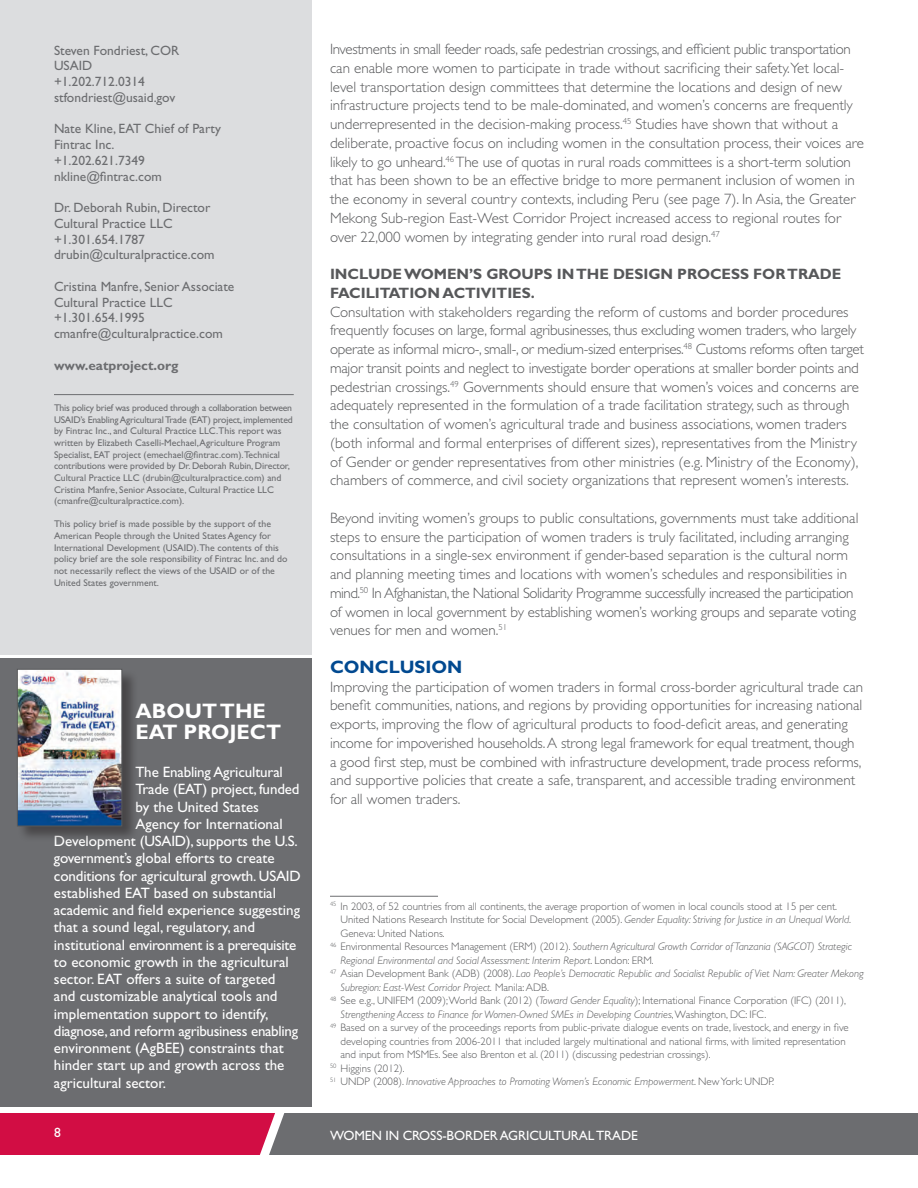
<style>
.page{position:relative;width:918px;height:1188px;background:#fff}
.page>*{position:absolute;margin:0;border:0;box-sizing:border-box;transform-origin:0 0}
.t1{font:700 21px/21px "Gill Sans Std";color:#fff}
.t2{font:700 18px "Gill Sans Std";color:#014990}
.t3{font:300 15px/18.8px "Gill Sans Std";color:#57585a}
.t4{font:15px "Gill Sans Std";color:#fff}
.t5{font:700 15px "Gill Sans Std";letter-spacing:-.005em;color:#57585a}
.t6{font:15px "Gill Sans Std";letter-spacing:-.02em;color:#fff}
.t7{font:13.5px/15.8px "Gill Sans Std";color:#6c6d70}
.t8{font:13.5px "Gill Sans Std";letter-spacing:-.01em;color:#fff}
.t9{font:700 13.5px "Gill Sans Std";color:#6c6d70}
.t10{font:300 10.8px "Gill Sans Std";color:#57585a}
.t11{font:italic 300 10.8px "Gill Sans Std";color:#57585a}
.t12{font:9.75px/11.6px "Gill Sans Std";color:#6c6d70}
.s1{font-style:italic}
.s2{font-style:normal}
</style>
<div class="page">
<svg style="left:0;top:1113px;width:918px;height:42px;background:#8b5264"></svg>
<hr style="left:330px;top:896px;width:108px;height:1px;background:#6c6d70">
<div style="left:0;top:0;width:312px;height:654px;background:#dcdddf"></div>
<div style="left:0;top:658px;width:312px;height:449px;background:#6c6d70"></div>
<hr style="left:54px;top:394px;width:240px;height:1px;background:#6c6d70">
<div style="left:18px;top:670px;width:121px;height:172px;background:#231f20;opacity:.5"></div>
<img style="left:19px;top:671px;width:101px;height:153px">
<div style="left:17px;top:669px;width:105px;height:157px;border:1px solid #57585a"></div>
<p class="t7" style="left:54px;top:42px;width:123px">Steven Fondriest, COR<br>USAID +1.202.712.0314 stfondriest@usaid.gov</p>
<p class="t7" style="left:54px;top:121px;width:169px">Nate Kline, EAT Chief of Party<br>Fintrac Inc.<br>+1.202.621.7349 nkline@fintrac.com</p>
<p class="t7" style="left:54px;top:200px;width:162px">Dr. Deborah Rubin, Director<br>Cultural Practice LLC +1.301.654.1787 drubin@culturalpractice.com</p>
<p class="t7" style="left:54px;top:279px;width:182px">Cristina Manfre, Senior Associate<br>Cultural Practice LLC +1.301.654.1995 cmanfre@culturalpractice.com</p>
<p class="t9" style="left:54px;top:357px;width:126px">WWW.EATPROJECT.ORG</p>
<p class="t12" style="left:54px;top:402px;width:240px">This policy brief was produced through a collaboration between USAID’s Enabling Agricultural Trade (EAT) project, implemented by Fintrac Inc., and Cultural Practice LLC.This report was written by Elizabeth Caselli-Mechael, Agriculture Program Specialist, EAT project (emechael@fintrac.com).Technical contributions were provided by Dr. Deborah Rubin, Director, Cultural Practice LLC (drubin@culturalpractice.com) and Cristina Manfre, Senior Associate, Cultural Practice LLC (cmanfre@culturalpractice.com).</p>
<p class="t12" style="left:54px;top:518px;width:235px">This policy brief is made possible by the support of the American People through the United States Agency for International Development (USAID).The contents of this policy brief are the sole responsibility of Fintrac Inc. and do not necessarily reflect the views of the USAID or of the United States government.</p>
<h1 class="t1" style="left:135px;top:700px;width:132px">ABOUT THE<br>EAT PROJECT</h1>
<p class="t4" style="left:135px;top:763px;width:149px">The Enabling Agricultural</p>
<p class="t4" style="left:135px;top:781px;width:166px">Trade (EAT) project, funded</p>
<p class="t4" style="left:135px;top:798px;width:125px">by the United States</p>
<p class="t4" style="left:135px;top:815px;width:149px">Agency for International</p>
<p class="t4" style="left:54px;top:832px;width:245px">Development (USAID), supports the U.S.</p>
<p class="t4" style="left:54px;top:850px;width:222px">government’s global efforts to create</p>
<p class="t4" style="left:54px;top:867px;width:240px">conditions for agricultural growth. USAID</p>
<p class="t4" style="left:54px;top:884px;width:223px">established EAT based on substantial</p>
<p class="t4" style="left:54px;top:901px;width:248px">academic and field experience suggesting</p>
<p class="t4" style="left:54px;top:919px;width:202px">that a sound legal, regulatory, and</p>
<p class="t4" style="left:54px;top:936px;width:244px">institutional environment is a prerequisite</p>
<p class="t4" style="left:54px;top:953px;width:236px">to economic growth in the agricultural</p>
<p class="t4" style="left:54px;top:970px;width:223px">sector. EAT offers a suite of targeted</p>
<p class="t4" style="left:54px;top:988px;width:225px">and customizable analytical tools and</p>
<p class="t4" style="left:54px;top:1005px;width:216px">implementation support to identify,</p>
<p class="t6" style="left:54px;top:1022px;width:246px">diagnose, and reform agribusiness enabling</p>
<p class="t4" style="left:54px;top:1039px;width:231px">environment (AgBEE) constraints that</p>
<p class="t4" style="left:54px;top:1057px;width:232px">hinder start up and growth across the</p>
<p class="t4" style="left:54px;top:1074px;width:114px">agricultural sector.</p>
<p class="t3" style="left:330px;top:40px;width:535px">Investments in small feeder roads, safe pedestrian crossings, and efficient public transportation can enable more women to participate in trade without sacrificing their safety.Yet local&shy;level transportation design committees that determine the locations and design of new infrastructure projects tend to be male-dominated, and women’s concerns are frequently underrepresented in the decision-making process.<sup>45</sup> Studies have shown that without a deliberate, proactive focus on including women in the consultation process, their voices are likely to go unheard.<sup>46</sup> The use of quotas in rural roads committees is a short-term solution that has been shown to be an effective bridge to more permanent inclusion of women in the economy in several country contexts, including Peru (see page 7). In Asia, the Greater Mekong Sub-region East-West Corridor Project increased access to regional routes for over 22,000 women by integrating gender into rural road design.<sup>47</sup></p>
<p class="t5" style="left:330px;top:265px;width:470px">I NCLUDE WOMEN’S GROUPS IN THE DESIGN PROCESS FOR TRA</p>
<p class="t5" style="left:820px;top:265px;width:23px">DE</p>
<p class="t5" style="left:330px;top:284px;width:61px">FAC ILITAT</p>
<p class="t5" style="left:409px;top:284px;width:46px">ION ACT</p>
<p class="t5" style="left:476px;top:284px;width:60px">IVITIES.</p>
<p class="t3" style="left:330px;top:302px;width:535px">Consultation with stakeholders regarding the reform of customs and border procedures frequently focuses on large, formal agribusinesses, thus excluding women traders, who largely operate as informal micro-, small-, or medium-sized enterprises.<sup>48</sup> Customs reforms often target major transit points and neglect to investigate border operations at smaller border points and pedestrian crossings.<sup>49</sup> Governments should ensure that women’s voices and concerns are adequately represented in the formulation of a trade facilitation strategy, such as through the consultation of women’s agricultural trade and business associations, women traders (both informal and formal enterprises of different sizes), representatives from the Ministry of Gender or gender representatives from other ministries (e.g. Ministry of the Economy), chambers of commerce, and civil society organizations that represent women’s interests.</p>
<p class="t3" style="left:330px;top:509px;width:530px">Beyond inviting women’s groups to public consultations, governments must take additional steps to ensure the participation of women traders is truly facilitated, including arranging consultations in a single-sex environment if gender-based separation is the cultural norm and planning meeting times and locations with women’s schedules and responsibilities in mind.<sup>50</sup> In Afghanistan, the National Solidarity Programme successfully increased the participation of women in local government by establishing women’s working groups and separate voting venues for men and women.<sup>51</sup></p>
<p class="t2" style="left:330px;top:656px;width:134px">CONCLUSION</p>
<p class="t3" style="left:330px;top:677px;width:535px">Improving the participation of women traders in formal cross-border agricultural trade can benefit communities, nations, and regions by providing opportunities for increasing national exports, improving the flow of agricultural products to food-deficit areas, and generating income for impoverished households. A strong legal framework for equal treatment, though a good first step, must be combined with infrastructure development, trade process reforms, and supportive policies that create a safe, transparent, and accessible trading environment for all women traders.</p>
<p class="t10" style="left:330px;top:900px;width:509px"><sup>45</sup> In 2003, of 52 countries from all continents, the average proportion of women in local councils stood at 15 per cent.</p>
<p class="t10" style="left:341px;top:914px;width:512px">United Nations Research Institute for Social Development (2005). <span class="s1">Gender Equality: Striving for Justice in an Unequal World</span>.</p>
<p class="t10" style="left:341px;top:927px;width:106px">Geneva: United Nations.</p>
<p class="t11" style="left:330px;top:941px;width:523px"><sup>46</sup> <span class="s2">Environmental Resources Management (ERM) (2012).</span> Southern Agricultural Growth Corridor of Tanzania (SAGCOT) Strategic</p>
<p class="t11" style="left:341px;top:954px;width:315px">Regional Environmental and Social Assessment: Interim Report<span class="s2">. London: ERM.</span></p>
<p class="t11" style="left:330px;top:968px;width:535px"><sup>47</sup> <span class="s2">Asian Development Bank (ADB) (2008).</span> Lao People’s Democratic Republic and Socialist Republic of Viet Nam: Greater Mekong</p>
<p class="t11" style="left:341px;top:981px;width:210px">Subregion: East-West Corridor Project. <span class="s2">Manila: ADB.</span></p>
<p class="t10" style="left:330px;top:995px;width:517px"><sup>48</sup> See e.g., UNIFEM (2009); World Bank (2012) (<span class="s1">Toward Gender Equality</span>); International Finance Corporation (IFC) (2011),</p>
<p class="t11" style="left:341px;top:1008px;width:428px">Strengthening Access to Finance for Women-Owned SMEs in Developing Countries<span class="s2">, Washington, DC: IFC.</span></p>
<p class="t10" style="left:330px;top:1022px;width:520px"><sup>49</sup> Based on a survey of the proceedings reports from public-private dialogue events on trade, livestock, and energy in five</p>
<p class="t10" style="left:341px;top:1035px;width:507px">developing countries from 2006-2011 that included largely multinational and national firms, with limited representation</p>
<p class="t10" style="left:341px;top:1049px;width:372px">and input from MSMEs. See also Brenton et al. (2011) (discussing pedestrian crossings).</p>
<p class="t10" style="left:330px;top:1062px;width:76px"><sup>50</sup> Higgins (2012).</p>
<p class="t11" style="left:330px;top:1076px;width:445px"><sup>51</sup> <span class="s2">UNDP (2008).</span> Innovative Approaches to Promoting Women’s Economic Empowerment<span class="s2">. New York: UNDP.</span></p>
<p class="t8" style="left:54px;top:1125px;width:8px">8</p>
<p class="t8" style="left:330px;top:1128px;width:309px">Women in Cross-Border Agricultural Trade</p>
</div>
